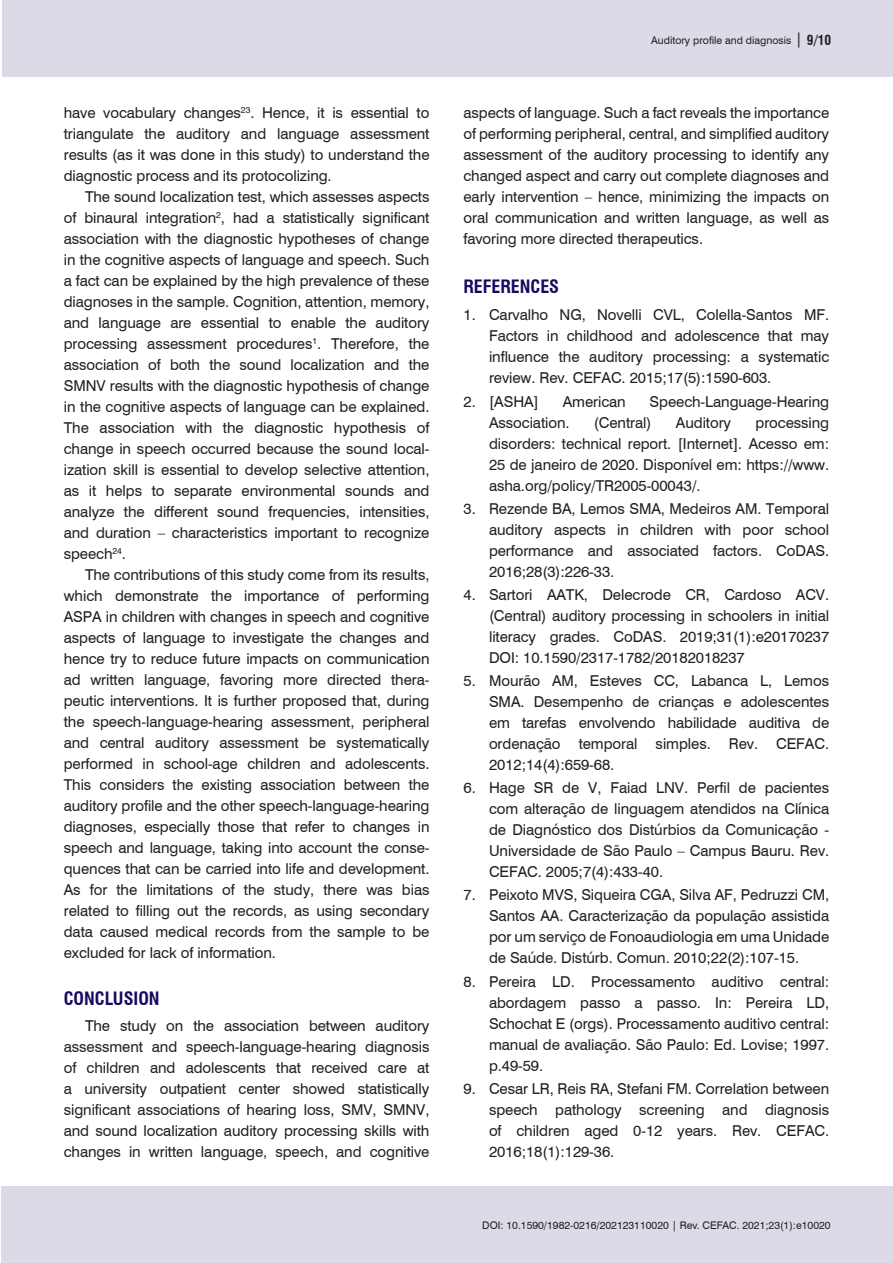
<style>
.page{position:relative;width:893px;height:1263px;background:#fff}
.page>*{position:absolute;margin:0;border:0;box-sizing:border-box;transform-origin:0 0}
.Nivel_1{font:700 condensed 18px "Swiss 721 BT";color:#18085f}
.Corpo_do_texto_INGL{font:15px/21px "Swiss 721 BT";letter-spacing:-.005em;color:#231f20;text-align:justify}
.t1{font:10.5px "Swiss 721 BT";color:#231f20}
.s1{font-size:15px}
.s2{font-weight:700;font-stretch:condensed;font-size:13.5px}
</style>
<div class="page">
<div style="left:1px;top:1186px;width:892px;height:77px;background:#dcdae7"></div>
<div style="left:2px;top:0;width:891px;height:77px;background:#dcdae7"></div>
<p class="Corpo_do_texto_INGL" style="left:64px;top:102px;width:367px">have vocabulary changes<sup>23</sup>. Hence, it is essential to triangulate the auditory and language assessment results (as it was done in this study) to understand the diagnostic process and its protocolizing.</p>
<p class="Corpo_do_texto_INGL" style="left:64px;top:186px;width:367px;text-indent:21px">The sound localization test, which assesses aspects of binaural integration<sup>2</sup>, had a statistically significant association with the diagnostic hypotheses of change in the cognitive aspects of language and speech. Such a fact can be explained by the high prevalence of these diagnoses in the sample. Cognition, attention, memory, and language are essential to enable the auditory processing assessment procedures<sup>1</sup>. Therefore, the association of both the sound localization and the SMNV results with the diagnostic hypothesis of change in the cognitive aspects of language can be explained.<br>The association with the diagnostic hypothesis of change in speech occurred because the sound local&shy;ization skill is essential to develop selective attention, as it helps to separate environmental sounds and analyze the different sound frequencies, intensities, and duration – characteristics important to recognize speech<sup>24</sup>.</p>
<p class="Corpo_do_texto_INGL" style="left:64px;top:564px;width:367px;text-indent:21px">The contributions of this study come from its results, which demonstrate the importance of performing ASPA in children with changes in speech and cognitive aspects of language to investigate the changes and hence try to reduce future impacts on communication ad written language, favoring more directed thera&shy;peutic interventions. It is further proposed that, during the speech-language-hearing assessment, peripheral and central auditory assessment be systematically performed in school-age children and adolescents.<br>This considers the existing association between the auditory profile and the other speech-language-hearing diagnoses, especially those that refer to changes in speech and language, taking into account the conse&shy;quences that can be carried into life and development.<br>As for the limitations of the study, there was bias related to filling out the records, as using secondary data caused medical records from the sample to be excluded for lack of information.</p>
<p class="Nivel_1" style="left:64px;top:988px;width:97px">CONCLUSION</p>
<p class="Corpo_do_texto_INGL" style="left:64px;top:1015px;width:367px;text-indent:21px">The study on the association between auditory assessment and speech-language-hearing diagnosis of children and adolescents that received care at a university outpatient center showed statistically significant associations of hearing loss, SMV, SMNV, and sound localization auditory processing skills with changes in written language, speech, and cognitive</p>
<p class="t1" style="left:651px;top:34px;width:182px">Auditory profile and diagnosis <span class="s1">|</span> <span class="s2">9/10</span></p>
<p class="Corpo_do_texto_INGL" style="left:463px;top:102px;width:367px">aspects of language. Such a fact reveals the importance of performing peripheral, central, and simplified auditory assessment of the auditory processing to identify any changed aspect and carry out complete diagnoses and early intervention – hence, minimizing the impacts on oral communication and written language, as well as favoring more directed therapeutics.</p>
<p class="Nivel_1" style="left:463px;top:276px;width:97px">REFERENCES</p>
<p class="Corpo_do_texto_INGL" style="left:489px;top:304px;width:342px;text-indent:-26px">1. Carvalho NG, Novelli CVL, Colella-Santos MF.<br>Factors in childhood and adolescence that may influence the auditory processing: a systematic review. Rev. CEFAC. 2015;17(5):1590-603.</p>
<p class="Corpo_do_texto_INGL" style="left:463px;top:391px;width:77px">2. [ASHA]</p>
<p class="Corpo_do_texto_INGL" style="left:563px;top:391px;width:64px">American</p>
<p class="Corpo_do_texto_INGL" style="left:650px;top:391px;width:181px">Speech-Language-Hearing</p>
<p class="Corpo_do_texto_INGL" style="left:489px;top:412px;width:82px">Association.</p>
<p class="Corpo_do_texto_INGL" style="left:594px;top:412px;width:59px">(Central)</p>
<p class="Corpo_do_texto_INGL" style="left:676px;top:412px;width:57px">Auditory</p>
<p class="Corpo_do_texto_INGL" style="left:489px;top:412px;width:342px;text-indent:266px">processing disorders: technical report. [Internet]. Acesso em:<br>25 de janeiro de 2020. Disponível em: https://www. asha.org/policy/TR2005-00043/.</p>
<p class="Corpo_do_texto_INGL" style="left:489px;top:498px;width:342px;text-indent:-26px">3. Rezende BA, Lemos SMA, Medeiros AM. Temporal auditory aspects in children with poor school performance and associated factors. CoDAS.<br>2016;28(3):226-33.</p>
<p class="Corpo_do_texto_INGL" style="left:489px;top:584px;width:342px;text-indent:-26px">4. Sartori AATK, Delecrode CR, Cardoso ACV. (Central) auditory processing in schoolers in initial literacy grades. CoDAS. 2019;31(1):e20170237<br>DOI: 10.1590/2317-1782/20182018237</p>
<p class="Corpo_do_texto_INGL" style="left:489px;top:670px;width:342px;text-indent:-26px">5. Mourão AM, Esteves CC, Labanca L, Lemos SMA. Desempenho de crianças e adolescentes em tarefas envolvendo habilidade auditiva de ordenação temporal simples. Rev. CEFAC.<br>2012;14(4):659-68.</p>
<p class="Corpo_do_texto_INGL" style="left:489px;top:777px;width:342px;text-indent:-26px">6. Hage SR de V, Faiad LNV. Perfil de pacientes com alteração de linguagem atendidos na Clínica de Diagnóstico dos Distúrbios da Comunicação - Universidade de São Paulo – Campus Bauru. Rev.<br>CEFAC. 2005;7(4):433-40.</p>
<p class="Corpo_do_texto_INGL" style="left:489px;top:884px;width:342px;text-indent:-26px">7. Peixoto MVS, Siqueira CGA, Silva AF, Pedruzzi CM, Santos AA. Caracterização da população assistida por um serviço de Fonoaudiologia em uma Unidade de Saúde. Distúrb. Comun. 2010;22(2):107-15.</p>
<p class="Corpo_do_texto_INGL" style="left:489px;top:970px;width:342px;text-indent:-26px">8. Pereira LD. Processamento auditivo central: abordagem passo a passo. In: Pereira LD, Schochat E (orgs). Processamento auditivo central: manual de avaliação. São Paulo: Ed. Lovise; 1997. p.49-59.</p>
<p class="Corpo_do_texto_INGL" style="left:489px;top:1078px;width:342px;text-indent:-26px">9. Cesar LR, Reis RA, Stefani FM. Correlation between speech pathology screening and diagnosis of children aged 0-12 years. Rev. CEFAC.<br>2016;18(1):129-36.</p>
<p class="t1" style="left:482px;top:1218px;width:350px">DOI: 10.1590/1982-0216/202123110020 | Rev. CEFAC. 2021;23(1):e10020</p>
</div>
